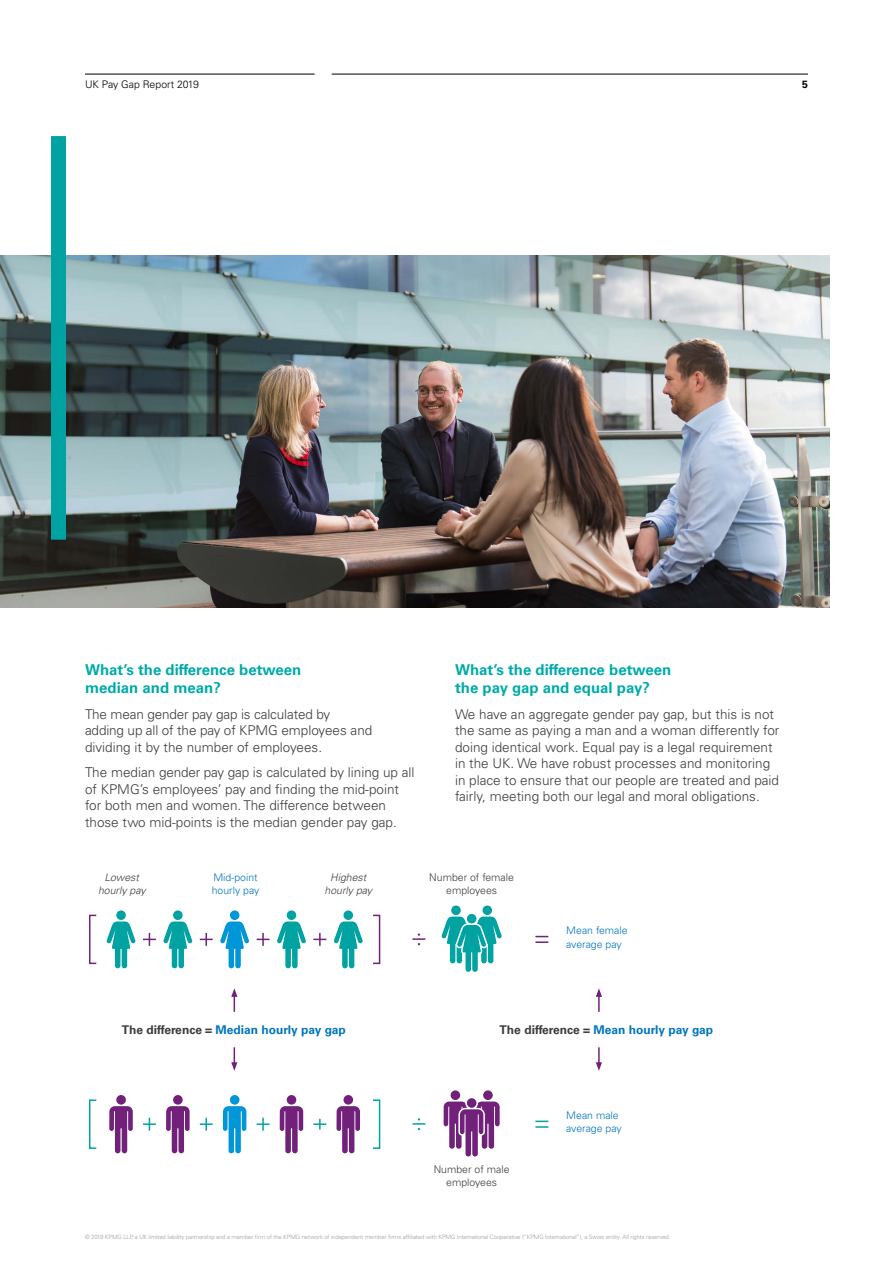
<style>
.page{position:relative;width:893px;height:1263px;background:#fff}
.page>*{position:absolute;margin:0;border:0;box-sizing:border-box;transform-origin:0 0}
.t1{font:700 15px/18px "Univers LT Std";color:#00abab}
.t2{font:300 13.5px/16.5px "Univers LT Std";color:#3c3c3b}
.t3{font:700 12px "Univers LT Std";color:#0075bd}
.t4{font:300 10.5px/13.5px "Univers LT Std";color:#0075bd}
.t5{font:300 10.5px/13.5px "Univers LT Std";color:#3c3c3b;text-align:center}
.t6{font:italic 300 10.5px/13.5px "Univers LT Std";color:#3c3c3b;text-align:center}
.t7{font:300 10.5px "Univers LT Std";color:#000}
.t8{font:700 10.5px "Univers LT Std";color:#000}
.t9{font:300 6px "Univers LT Std";letter-spacing:-.02em;color:#9d9d9c}
.s1{color:#3c3c3b}
</style>
<div class="page">
<img style="left:0;top:255px;width:829px;height:352px">
<svg style="left:106px;top:921px;width:30px;height:47px"></svg>
<div style="left:116px;top:910px;width:10px;height:10px;background:#00a3a1;border-radius:50%"></div>
<svg style="left:163px;top:921px;width:29px;height:47px"></svg>
<div style="left:173px;top:910px;width:10px;height:10px;background:#00a3a1;border-radius:50%"></div>
<div style="left:451px;top:905px;width:10px;height:10px;background:#00a3a1;border-radius:50%"></div>
<div style="left:483px;top:905px;width:9px;height:10px;background:#00a3a1;border-radius:50%"></div>
<svg style="left:441px;top:916px;width:61px;height:56px"></svg>
<div style="left:467px;top:914px;width:9px;height:9px;background:#00a3a1;border-radius:50%"></div>
<svg style="left:220px;top:921px;width:29px;height:47px"></svg>
<div style="left:230px;top:910px;width:9px;height:10px;background:#0096d8;border-radius:50%"></div>
<svg style="left:277px;top:921px;width:29px;height:47px"></svg>
<div style="left:287px;top:910px;width:9px;height:10px;background:#00a3a1;border-radius:50%"></div>
<svg style="left:334px;top:921px;width:29px;height:47px"></svg>
<div style="left:344px;top:910px;width:9px;height:10px;background:#00a3a1;border-radius:50%"></div>
<svg style="left:143px;top:933px;width:13px;height:13px"></svg>
<svg style="left:200px;top:933px;width:13px;height:13px"></svg>
<svg style="left:257px;top:933px;width:12px;height:13px"></svg>
<svg style="left:313px;top:933px;width:13px;height:13px"></svg>
<svg style="left:535px;top:936px;width:13px;height:7px"></svg>
<div style="left:89px;top:915px;width:8px;height:49px;border:2px solid #72217b"></div>
<div style="left:372px;top:915px;width:8px;height:49px;border:2px solid #72217b"></div>
<svg style="left:231px;top:1047px;width:6px;height:24px"></svg>
<svg style="left:596px;top:1047px;width:6px;height:24px"></svg>
<svg style="left:231px;top:988px;width:6px;height:24px"></svg>
<svg style="left:596px;top:988px;width:6px;height:24px"></svg>
<svg style="left:412px;top:933px;width:13px;height:12px"></svg>
<svg style="left:109px;top:1106px;width:24px;height:47px"></svg>
<div style="left:116px;top:1095px;width:10px;height:9px;background:#72217b;border-radius:50%"></div>
<svg style="left:166px;top:1106px;width:24px;height:47px"></svg>
<div style="left:173px;top:1095px;width:10px;height:9px;background:#72217b;border-radius:50%"></div>
<svg style="left:223px;top:1106px;width:23px;height:47px"></svg>
<div style="left:230px;top:1095px;width:9px;height:9px;background:#0096d8;border-radius:50%"></div>
<svg style="left:280px;top:1106px;width:23px;height:47px"></svg>
<div style="left:287px;top:1095px;width:9px;height:9px;background:#72217b;border-radius:50%"></div>
<svg style="left:336px;top:1106px;width:24px;height:47px"></svg>
<div style="left:343px;top:1095px;width:10px;height:9px;background:#72217b;border-radius:50%"></div>
<div style="left:451px;top:1090px;width:9px;height:10px;background:#72217b;border-radius:50%"></div>
<div style="left:483px;top:1090px;width:10px;height:10px;background:#72217b;border-radius:50%"></div>
<svg style="left:444px;top:1101px;width:56px;height:56px"></svg>
<div style="left:467px;top:1098px;width:9px;height:10px;background:#72217b;border-radius:50%"></div>
<svg style="left:143px;top:1118px;width:13px;height:13px"></svg>
<svg style="left:200px;top:1118px;width:13px;height:13px"></svg>
<svg style="left:257px;top:1118px;width:12px;height:13px"></svg>
<svg style="left:535px;top:1120px;width:13px;height:8px"></svg>
<svg style="left:313px;top:1119px;width:13px;height:10px"></svg>
<div style="left:89px;top:1099px;width:8px;height:50px;border:2px solid #00a3a1"></div>
<div style="left:372px;top:1099px;width:8px;height:50px;border:2px solid #00a3a1"></div>
<svg style="left:412px;top:1118px;width:13px;height:12px"></svg>
<div style="left:51px;top:136px;width:15px;height:404px;background:#00a3a1"></div>
<hr style="left:85px;top:74px;width:230px;height:1px;background:#000">
<hr style="left:332px;top:74px;width:476px;height:1px;background:#000">
<p class="t7" style="left:85px;top:78px;width:116px">UK Pay Gap Report 2019</p>
<p class="t8" style="left:802px;top:78px;width:7px">5</p>
<p class="t1" style="left:85px;top:661px;width:218px">What’s the difference between median and mean?</p>
<p class="t2" style="left:85px;top:706px;width:289px">The mean gender pay gap is calculated by adding up all of the pay of KPMG employees and dividing it by the number of employees.</p>
<p class="t2" style="left:85px;top:764px;width:331px">The median gender pay gap is calculated by lining up all of KPMG’s employees’ pay and finding the mid-point for both men and women. The difference between those two mid-points is the median gender pay gap.</p>
<p class="t1" style="left:455px;top:661px;width:218px">What’s the difference between the pay gap and equal pay?</p>
<p class="t2" style="left:455px;top:706px;width:326px">We have an aggregate gender pay gap, but this is not the same as paying a man and a woman differently for doing identical work. Equal pay is a legal requirement in the UK. We have robust processes and monitoring in place to ensure that our people are treated and paid fairly, meeting both our legal and moral obligations.</p>
<p class="t6" style="left:98px;top:870px;width:49px">Lowest hourly pay</p>
<p class="t6" style="left:324px;top:870px;width:49px">Highest hourly pay</p>
<p class="t4" style="left:212px;top:870px;width:49px">Mid-point hourly pay</p>
<p class="t5" style="left:429px;top:870px;width:86px">Number of female employees</p>
<p class="t4" style="left:566px;top:924px;width:63px">Mean female average pay</p>
<p class="t3" style="left:122px;top:1023px;width:226px"><span class="s1">The difference =</span> Median hourly pay gap</p>
<p class="t3" style="left:500px;top:1023px;width:215px"><span class="s1">The difference =</span> Mean hourly pay gap</p>
<p class="t5" style="left:434px;top:1162px;width:77px">Number of male employees</p>
<p class="t4" style="left:566px;top:1108px;width:57px">Mean male average pay</p>
<p class="t9" style="left:85px;top:1233px;width:587px">© 2019 KPMG LLP, a UK limited liability partnership and a member firm of the KPMG network of independent member firms affiliated with KPMG International Cooperative (“KPMG International”), a Swiss entity. All rights reserved.</p>
</div>
